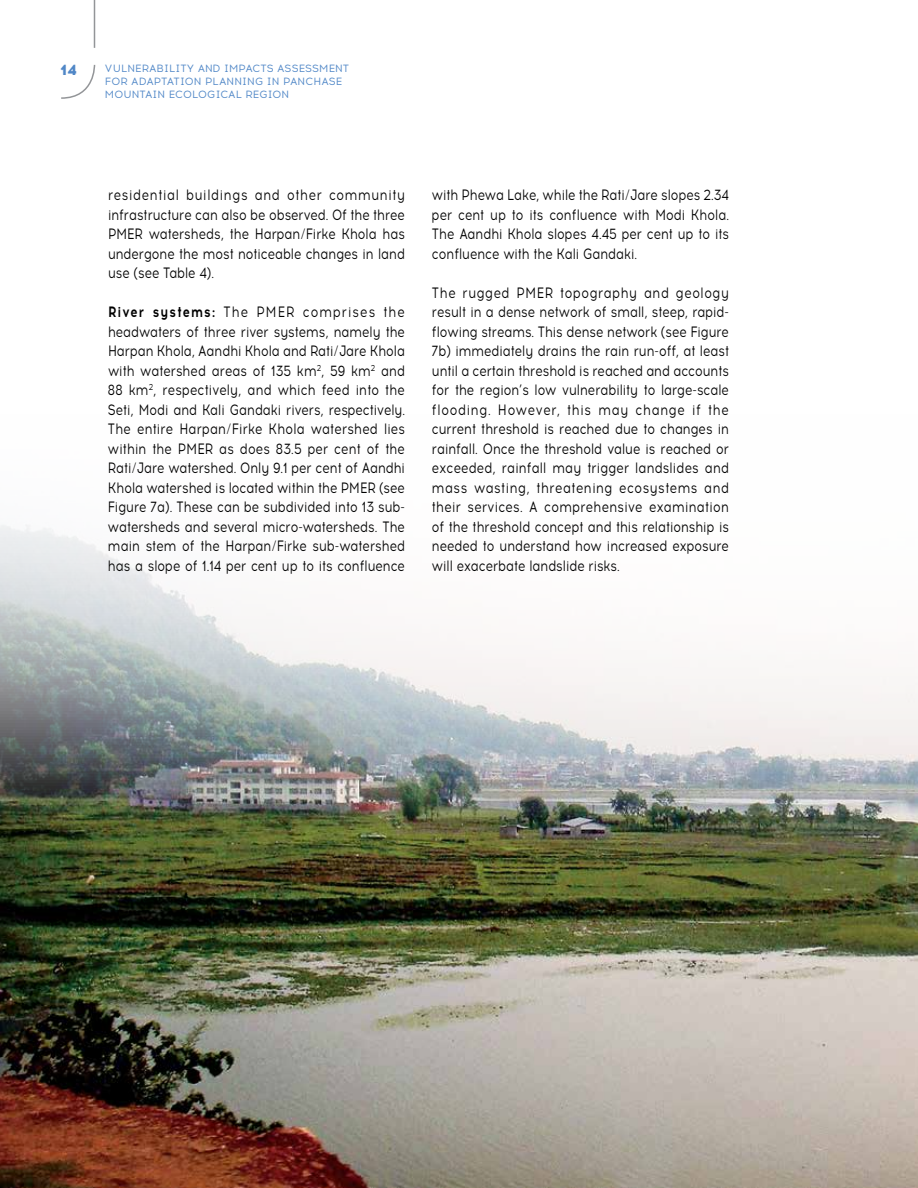
<style>
.page{position:relative;width:918px;height:1188px;background:#fff}
.page>*{position:absolute;margin:0;border:0;box-sizing:border-box;transform-origin:0 0}
.t1{font:15px/19.5px "Acrom";color:#000;text-align:justify;scale:.8 1}
.t2{font:800 15px "Acrom";color:#5087c7}
.t3{font:10.5px/12.6px "Acrom";letter-spacing:.01em;color:#5087c7}
.s1{font-weight:700}
</style>
<div class="page">
<svg style="left:61px;top:64px;width:35px;height:35px"></svg>
<hr style="left:94px;top:0;width:1px;height:48px;background:#939598">
<img style="left:0;top:524px;width:918px;height:664px">
<p class="t2" style="left:60px;top:59px;width:18px">14</p>
<p class="t3" style="left:105px;top:63px;width:246px">Vulnerability and I mpacts Assessment for Adaptation Planning in Panchase<br>Mountain Ecological Region</p>
<p class="t1" style="left:108px;top:186px;width:373px">residential buildings and other community infrastructure can also be observed. Of the three PMER watersheds, the Harpan/Firke Khola has undergone the most noticeable changes in land use (see Table 4).</p>
<p class="t1" style="left:108px;top:303px;width:373px"><span class="s1">River systems:</span> The PMER comprises the headwaters of three river systems, namely the Harpan Khola, Aandhi Khola and Rati/Jare Khola with watershed areas of 135 km<sup>2</sup>, 59 km<sup>2</sup> and 88 km<sup>2</sup>, respectively, and which feed into the Seti, Modi and Kali Gandaki rivers, respectively.<br>The entire Harpan/Firke Khola watershed lies within the PMER as does 83.5 per cent of the Rati/Jare watershed. Only 9.1 per cent of Aandhi Khola watershed is located within the PMER (see Figure 7a). These can be subdivided into 13 sub&shy;watersheds and several micro-watersheds. The main stem of the Harpan/Firke sub-watershed has a slope of 1.14 per cent up to its confluence</p>
<p class="t1" style="left:432px;top:186px;width:373px">with Phewa Lake, while the Rati/Jare slopes 2.34 per cent up to its confluence with Modi Khola.<br>The Aandhi Khola slopes 4.45 per cent up to its confluence with the Kali Gandaki.</p>
<p class="t1" style="left:432px;top:283px;width:373px">The rugged PMER topography and geology result in a dense network of small, steep, rapid&shy;flowing streams. This dense network (see Figure 7b) immediately drains the rain run-off, at least until a certain threshold is reached and accounts for the region’s low vulnerability to large-scale flooding. However, this may change if the current threshold is reached due to changes in rainfall. Once the threshold value is reached or exceeded, rainfall may trigger landslides and mass wasting, threatening ecosystems and their services. A comprehensive examination of the threshold concept and this relationship is needed to understand how increased exposure will exacerbate landslide risks.</p>
</div>
